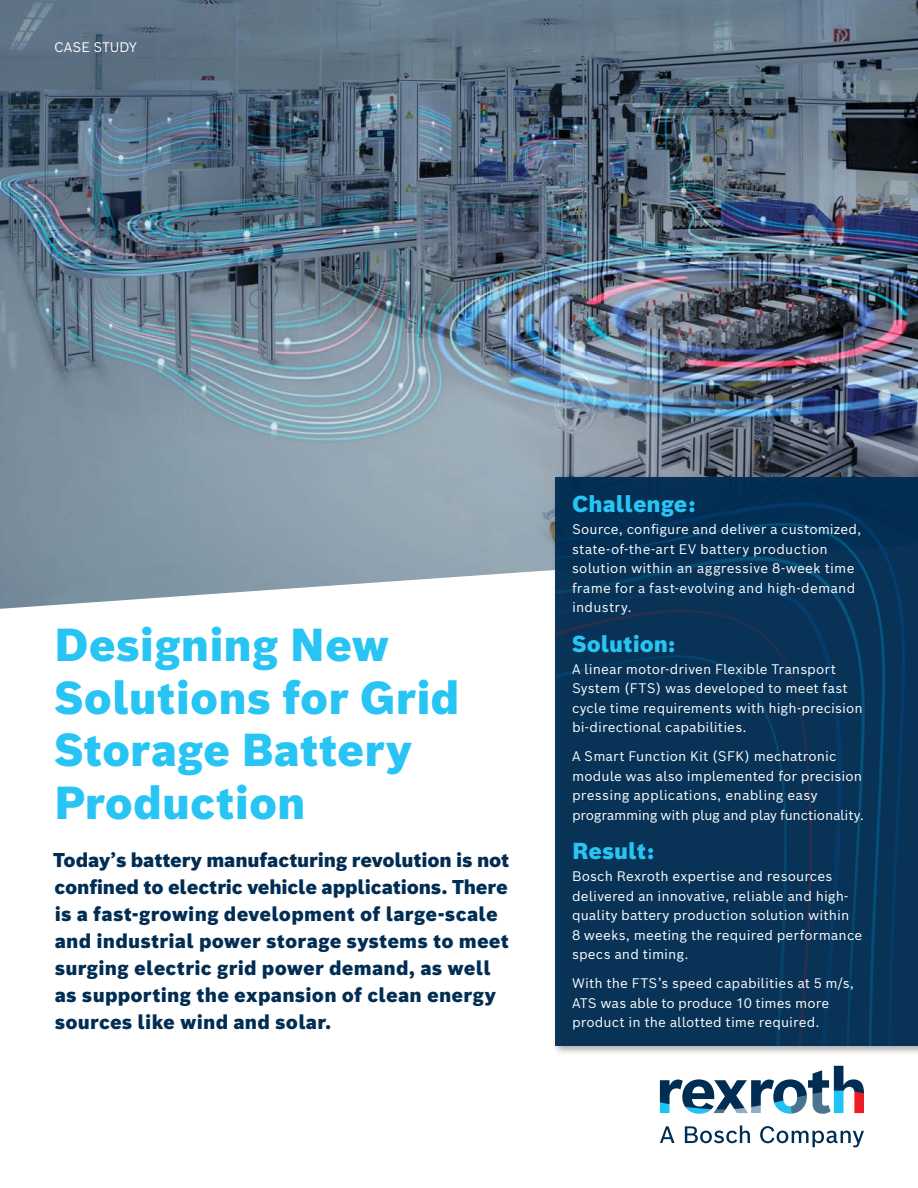
<style>
.page{position:relative;width:918px;height:1188px;background:#fff}
.page>*{position:absolute;margin:0;border:0;box-sizing:border-box;transform-origin:0 0}
.t1{font:900 45px/52.5px "Bosch Sans";color:#27c4f4}
.t2{font:900 22.5px "Bosch Sans";color:#27c4f4}
.t3{font:900 19.5px/27px "Bosch Sans";letter-spacing:.01em;color:#002d53}
.t4{font:13.5px/19.5px "Bosch Sans";letter-spacing:.01em;color:#fff}
</style>
<div class="page">
<img style="left:0;top:0;width:918px;height:609px">
<svg style="left:660px;top:1126px;width:14px;height:17px"></svg>
<svg style="left:685px;top:1125px;width:65px;height:18px"></svg>
<svg style="left:760px;top:1126px;width:104px;height:21px"></svg>
<svg style="left:660px;top:1066px;width:204px;height:48px"></svg>
<div style="left:552px;top:474px;width:366px;height:582px;background:#000;opacity:.35"></div>
<div style="left:555px;top:477px;width:363px;height:568px;background:#083357"></div>
<p class="t4" style="left:54px;top:36px;width:84px">CASE STUDY</p>
<h1 class="t1" style="left:54px;top:615px;width:407px">Designing New<br>Solutions for Grid<br>Storage Battery<br>Production</h1>
<p class="t3" style="left:53px;top:845px;width:458px">Today’s battery manufacturing revolution is not confined to electric vehicle applications. There is a fast-growing development of large-scale and industrial power storage systems to meet surging electric grid power demand, as well as supporting the expansion of clean energy sources like wind and solar.</p>
<h2 class="t2" style="left:572px;top:485px;width:125px">Challenge:</h2>
<p class="t4" style="left:572px;top:519px;width:291px">Source, configure and deliver a customized, state-of-the-art EV battery production solution within an aggressive 8-week time frame for a fast-evolving and high-demand industry.</p>
<h2 class="t2" style="left:572px;top:624px;width:105px">Solution:</h2>
<p class="t4" style="left:572px;top:658px;width:292px">A linear motor-driven Flexible Transport System (FTS) was developed to meet fast cycle time requirements with high-precision bi-directional capabilities.</p>
<p class="t4" style="left:572px;top:745px;width:294px">A Smart Function Kit (SFK) mechatronic module was also implemented for precision pressing applications, enabling easy programming with plug and play functionality.</p>
<h2 class="t2" style="left:572px;top:832px;width:84px">Result:</h2>
<p class="t4" style="left:572px;top:865px;width:292px">Bosch Rexroth expertise and resources delivered an innovative, reliable and high&shy;quality battery production solution within<br>8 weeks, meeting the required performance specs and timing.</p>
<p class="t4" style="left:572px;top:972px;width:284px">With the FTS’s speed capabilities at 5 m/s,<br>ATS was able to produce 10 times more product in the allotted time required.</p>
</div>
